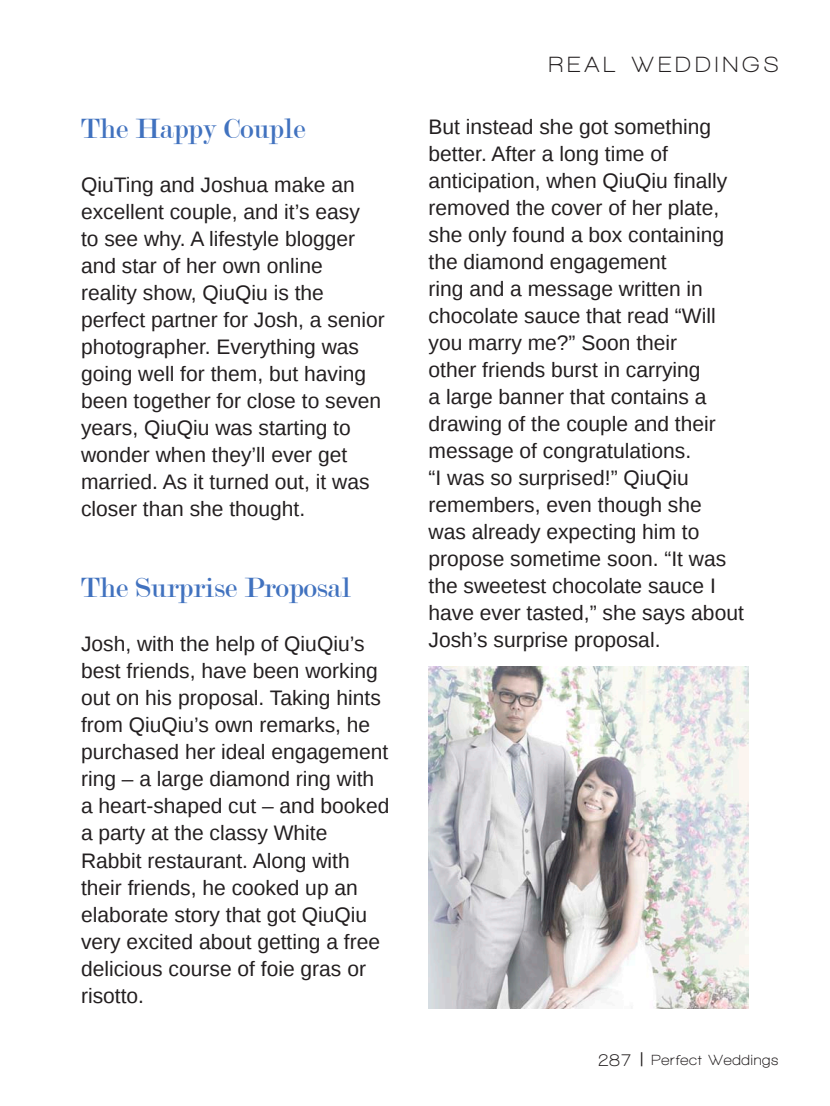
<style>
.page{position:relative;width:830px;height:1106px;background:#fff}
.page>*{position:absolute;margin:0;border:0;box-sizing:border-box;transform-origin:0 0}
.subhead{font:30px "Modern";color:#4172bf}
.t1{font:700 22.5px "Walkway";letter-spacing:.2em;color:#231f20}
.body{font:21px/27px "Liberation Sans";color:#231f20}
.t2{font:700 15px "Walkway";letter-spacing:.05em;color:#231f20}
.s1{font-size:18px}
.s2{font-family:"Liberation Sans";font-weight:400}
</style>
<div class="page">
<img style="left:428px;top:666px;width:320px;height:343px">
<p class="subhead" style="left:81px;top:114px;width:226px">The Happy Couple</p>
<p class="body" style="left:81px;top:173px;width:305px">QiuTing and Joshua make an excellent couple, and it’s easy<br>to see why. A lifestyle blogger and star of her own online<br>reality show, QiuQiu is the perfect partner for Josh, a senior photographer. Everything was going well for them, but having been together for close to seven years, QiuQiu was starting to wonder when they’ll ever get married. As it turned out, it was closer than she thought.</p>
<p class="subhead" style="left:81px;top:573px;width:271px">The Surprise Proposal</p>
<p class="body" style="left:81px;top:632px;width:310px">Josh, with the help of QiuQiu’s best friends, have been working out on his proposal. Taking hints from QiuQiu’s own remarks, he purchased her ideal engagement ring – a large diamond ring with a heart-shaped cut – and booked a party at the classy White<br>Rabbit restaurant. Along with their friends, he cooked up an elaborate story that got QiuQiu very excited about getting a free delicious course of foie gras or risotto.</p>
<p class="t1" style="left:548px;top:52px;width:231px">REAL WEDDINGS</p>
<p class="body" style="left:428px;top:114px;width:317px">But instead she got something better. After a long time of anticipation, when QiuQiu finally removed the cover of her plate, she only found a box containing the diamond engagement<br>ring and a message written in chocolate sauce that read “Will you marry me?” Soon their<br>other friends burst in carrying<br>a large banner that contains a drawing of the couple and their message of congratulations.<br>“I was so surprised!” QiuQiu remembers, even though she was already expecting him to propose sometime soon. “It was the sweetest chocolate sauce I have ever tasted,” she says about<br>Josh’s surprise proposal.</p>
<p class="t2" style="left:598px;top:1052px;width:182px"><span class="s1">287</span> <span class="s2">|</span> Perfect Weddings</p>
</div>
